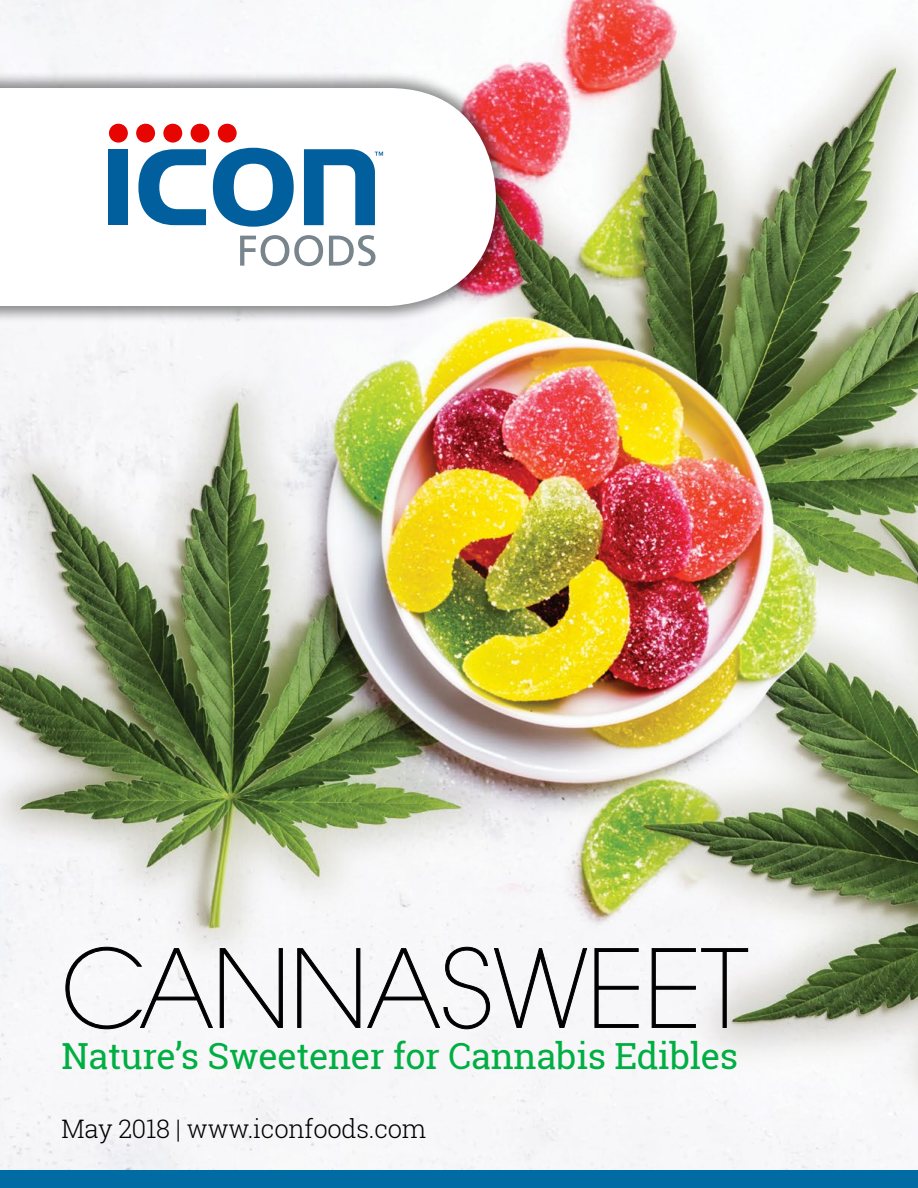
<style>
.page{position:relative;width:918px;height:1188px;background:#fff}
.page>*{position:absolute;margin:0;border:0;box-sizing:border-box;transform-origin:0 0}
.t1{font:200 106.5px "ITC Avant Garde Std";letter-spacing:-.01em;color:#000}
.t2{font:36px "Roboto Slab";letter-spacing:-.01em;color:#00ae43}
.t3{font:300 25.5px "Roboto Slab";letter-spacing:-.01em;color:#000}
</style>
<div class="page">
<img style="left:0;top:0;width:918px;height:1170px">
<svg style="left:65px;top:946px;width:148px;height:84px"></svg>
<svg style="left:219px;top:948px;width:64px;height:80px"></svg>
<svg style="left:297px;top:948px;width:64px;height:80px"></svg>
<svg style="left:367px;top:946px;width:221px;height:84px"></svg>
<svg style="left:594px;top:948px;width:45px;height:80px"></svg>
<svg style="left:651px;top:948px;width:97px;height:80px"></svg>
<div style="left:0;top:1170px;width:918px;height:18px;background:#006ca3"></div>
<div style="left:0;top:71px;width:513px;height:252px;background:#000;opacity:.45"></div>
<svg style="left:0;top:88px;width:496px;height:218px"></svg>
<div style="left:109px;top:149px;width:19px;height:76px;background:#005f9c"></div>
<svg style="left:109px;top:124px;width:19px;height:19px"></svg>
<svg style="left:136px;top:124px;width:158px;height:103px"></svg>
<svg style="left:304px;top:149px;width:79px;height:76px"></svg>
<svg style="left:240px;top:235px;width:83px;height:31px"></svg>
<svg style="left:329px;top:235px;width:46px;height:31px"></svg>
<h1 class="t1" style="left:62px;top:927px;width:688px">CANNASWEET</h1>
<p class="t2" style="left:62px;top:1032px;width:678px">Nature’s Sweetener for Cannabis Edibles</p>
<p class="t3" style="left:62px;top:1111px;width:366px">May 2018 | www.iconfoods.com</p>
</div>
